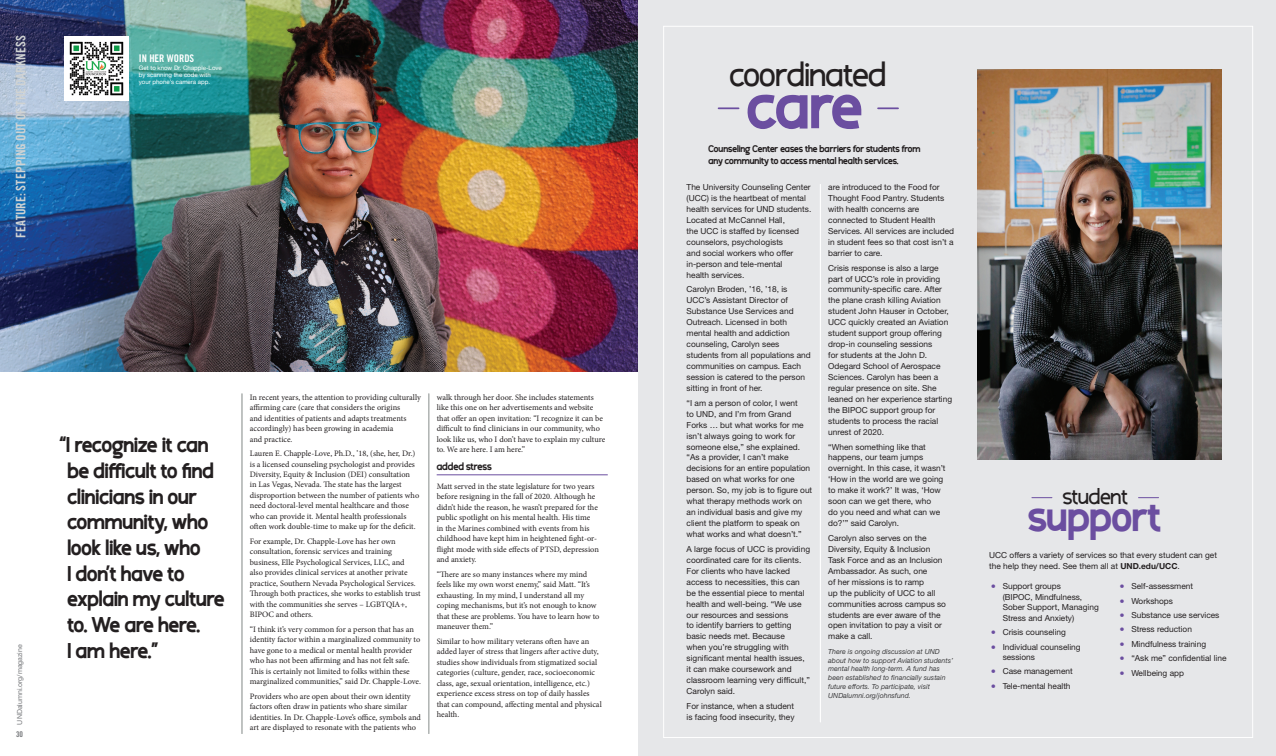
<style>
.page{position:relative;width:1276px;height:756px;background:#fff}
.page>*{position:absolute;margin:0;border:0;box-sizing:border-box;transform-origin:0 0}
.t1{font:64.23px "Viable Logic";color:#6b4ea0}
.t2{font:41.91px "Viable Logic";color:#6b4ea0}
.t3{font:100 35.96px "Viable Logic";color:#231f20}
.t4{font:100 23.45px "Viable Logic";color:#231f20}
.t5{font:21.44px/25.7px "Viable Logic";color:#231f20}
.t6{font:13.12px "Trade Gothic LT Pro Bd Cn 20";letter-spacing:.01em;color:#d0d3d3}
.t7{font:10.5px "Viable Logic";color:#231f20}
.t8{font:10.5px "Trade Gothic LT Pro Bd Cn 20";color:#fff}
.t9{font:9.62px/11.4px "Viable Logic";color:#231f20}
.t10{font:8.31px/10.9px "Helvetica Neue LT Pro";color:#231f20}
.t11{font:8.31px/10.5px "Minion Pro";color:#231f20}
.t12{font:7.88px "Trade Gothic LT Pro Bd Cn 20";color:#76787b}
.t13{font:italic 7px/8.8px "Helvetica Neue LT Pro";color:#3e3e3f}
.t14{font:7px "Helvetica Neue LT Pro";color:#76787b}
.t15{font:6.12px/7px "Helvetica Neue";color:#fff}
.s1{font-weight:700}
.s2{font-family:"Helvetica Neue";color:#6b4ea0}
</style>
<div class="page">
<div style="left:638px;top:0;width:638px;height:756px;background:#e6e7e9"></div>
<img style="left:977px;top:69px;width:245px;height:390px">
<img style="left:0;top:0;width:638px;height:372px">
<img style="left:64px;top:37px;width:64px;height:63px">
<hr style="left:437px;top:474px;width:171px;height:1px;background:#6b4ea0">
<hr style="left:242px;top:394px;width:1px;height:340px;background:#abafae">
<hr style="left:429px;top:394px;width:1px;height:340px;background:#abafae">
<hr style="left:820px;top:184px;width:1px;height:538px;background:#fff">
<hr style="left:718px;top:107px;width:20px;height:2px;background:#6b4ea0">
<hr style="left:878px;top:107px;width:20px;height:2px;background:#6b4ea0">
<svg style="left:1032px;top:497px;width:20px;height:1px"></svg>
<svg style="left:1138px;top:497px;width:20px;height:1px"></svg>
<h3 class="t6" style="left:13px;top:238px;width:205px;rotate:-90deg">FEATURE: STEPPING OUT OF THE DARKNESS</h3>
<p class="t8" style="left:139px;top:52px;width:57px">IN HER WORDS</p>
<p class="t15" style="left:139px;top:65px;width:85px">Get to know Dr. Chapple-Love by scanning the code with your phone’s camera app.</p>
<p class="t14" style="left:15px;top:724px;width:82px;rotate:-90deg">UNDalumni.org/magazine</p>
<p class="t12" style="left:16px;top:730px;width:8px">30</p>
<h3 class="t5" style="left:67px;top:433px;width:158px;text-indent:-8px">“I recognize it can be difficult to find clinicians in our community, who look like us, who<br>I don’t have to explain my culture to. We are here.<br>I am here.”</h3>
<p class="t11" style="left:250px;top:392px;width:173px">In recent years, the attention to providing culturally affirming care (care that considers the origins<br>and identities of patients and adapts treatments accordingly) has been growing in academia<br>and practice.</p>
<p class="t11" style="left:250px;top:448px;width:171px">Lauren E. Chapple-Love, Ph.D., ’18, (she, her, Dr.) is a licensed counseling psychologist and provides Diversity, Equity &amp; Inclusion (DEI) consultation<br>in Las Vegas, Nevada. The state has the largest disproportion between the number of patients who need doctoral-level mental healthcare and those who can provide it. Mental health professionals often work double-time to make up for the deficit.</p>
<p class="t11" style="left:250px;top:536px;width:172px">For example, Dr. Chapple-Love has her own consultation, forensic services and training business, Elle Psychological Services, LLC, and<br>also provides clinical services at another private practice, Southern Nevada Psychological Services.<br>Through both practices, she works to establish trust with the communities she serves – LGBTQIA+, BIPOC and others.</p>
<p class="t11" style="left:250px;top:624px;width:173px">“I think it’s very common for a person that has an identity factor within a marginalized community to have gone to a medical or mental health provider who has not been affirming and has not felt safe.<br>This is certainly not limited to folks within these marginalized communities,” said Dr. Chapple-Love.</p>
<p class="t11" style="left:250px;top:691px;width:173px">Providers who are open about their own identity factors often draw in patients who share similar identities. In Dr. Chapple-Love’s office, symbols and art are displayed to resonate with the patients who</p>
<p class="t11" style="left:437px;top:392px;width:170px">walk through her door. She includes statements like this one on her advertisements and website that offer an open invitation: “I recognize it can be difficult to find clinicians in our community, who look like us, who I don’t have to explain my culture to. We are here. I am here.”</p>
<p class="t7" style="left:437px;top:461px;width:57px">added stress</p>
<p class="t11" style="left:437px;top:481px;width:164px">Matt served in the state legislature for two years before resigning in the fall of 2020. Although he didn’t hide the reason, he wasn’t prepared for the public spotlight on his mental health. His time in the Marines combined with events from his childhood have kept him in heightened fight-or&shy;flight mode with side effects of PTSD, depression and anxiety.</p>
<p class="t11" style="left:437px;top:569px;width:164px">“There are so many instances where my mind feels like my own worst enemy,” said Matt. “It’s exhausting. In my mind, I understand all my coping mechanisms, but it’s not enough to know that these are problems. You have to learn how to maneuver them.”</p>
<p class="t11" style="left:437px;top:636px;width:167px">Similar to how military veterans often have an added layer of stress that lingers after active duty, studies show individuals from stigmatized social categories (culture, gender, race, socioeconomic class, age, sexual orientation, intelligence, etc.) experience excess stress on top of daily hassles that can compound, affecting mental and physical health.</p>
<h3 class="t3" style="left:730px;top:55px;width:158px">coordinated</h3>
<h1 class="t1" style="left:747px;top:71px;width:117px">care</h1>
<p class="t9" style="left:708px;top:144px;width:213px">Counseling Center eases the barriers for students from any community to access mental health services.</p>
<p class="t10" style="left:686px;top:181px;width:126px">The University Counseling Center (UCC) is the heartbeat of mental health services for UND students.<br>Located at McCannel Hall,<br>the UCC is staffed by licensed counselors, psychologists<br>and social workers who offer in-person and tele-mental<br>health services.</p>
<p class="t10" style="left:686px;top:284px;width:126px">Carolyn Broden, ’16, ’18, is<br>UCC’s Assistant Director of<br>Substance Use Services and<br>Outreach. Licensed in both mental health and addiction counseling, Carolyn sees students from all populations and communities on campus. Each session is catered to the person sitting in front of her.</p>
<p class="t10" style="left:686px;top:397px;width:127px">“I am a person of color, I went<br>to UND, and I’m from Grand<br>Forks … but what works for me isn’t always going to work for someone else,” she explained. “As a provider, I can’t make decisions for an entire population based on what works for one person. So, my job is to figure out what therapy methods work on an individual basis and give my client the platform to speak on what works and what doesn’t.”</p>
<p class="t10" style="left:686px;top:543px;width:125px">A large focus of UCC is providing coordinated care for its clients.<br>For clients who have lacked access to necessities, this can be the essential piece to mental health and well-being. “We use our resources and sessions<br>to identify barriers to getting basic needs met. Because<br>when you’re struggling with significant mental health issues, it can make coursework and classroom learning very difficult,”<br>Carolyn said.</p>
<p class="t10" style="left:686px;top:700px;width:109px">For instance, when a student is facing food insecurity, they</p>
<p class="t10" style="left:828px;top:181px;width:127px">are introduced to the Food for<br>Thought Food Pantry. Students with health concerns are connected to Student Health<br>Services. All services are included in student fees so that cost isn’t a barrier to care.</p>
<p class="t10" style="left:828px;top:262px;width:125px">Crisis response is also a large part of UCC’s role in providing community-specific care. After the plane crash killing Aviation student John Hauser in October,<br>UCC quickly created an Aviation student support group offering drop-in counseling sessions<br>for students at the John D.<br>Odegard School of Aerospace<br>Sciences. Carolyn has been a regular presence on site. She leaned on her experience starting the BIPOC support group for students to process the racial unrest of 2020.</p>
<p class="t10" style="left:828px;top:441px;width:119px">“When something like that happens, our team jumps overnight. In this case, it wasn’t ‘How in the world are we going to make it work?’ It was, ‘How soon can we get there, who<br>do you need and what can we do?’” said Carolyn.</p>
<p class="t10" style="left:828px;top:532px;width:119px">Carolyn also serves on the<br>Diversity, Equity &amp; Inclusion<br>Task Force and as an Inclusion<br>Ambassador. As such, one<br>of her missions is to ramp<br>up the publicity of UCC to all communities across campus so students are ever aware of the open invitation to pay a visit or make a call.</p>
<p class="t13" style="left:828px;top:647px;width:126px">There is ongoing discussion at UND about how to support Aviation students’ mental health long-term. A fund has been established to financially sustain future efforts. To participate, visit UNDalumni.org/johnsfund.</p>
<h3 class="t4" style="left:1063px;top:484px;width:66px">student</h3>
<h2 class="t2" style="left:1028px;top:494px;width:134px">support</h2>
<p class="t10" style="left:989px;top:549px;width:229px">UCC offers a variety of services so that every student can get the help they need. See them all at <span class="s1">UND.edu/UCC</span>.</p>
<p class="t10" style="left:1002px;top:581px;width:98px;line-height:10.5px;text-indent:-12px"><span class="s2">●</span> Support groups<br>(BIPOC, Mindfulness,<br>Sober Support, Managing<br>Stress and Anxiety)</p>
<p class="t10" style="left:991px;top:626px;width:77px"><span class="s2">●</span> Crisis counseling</p>
<p class="t10" style="left:1002px;top:641px;width:79px;line-height:10.5px;text-indent:-12px"><span class="s2">●</span> Individual counseling sessions</p>
<p class="t10" style="left:991px;top:666px;width:83px"><span class="s2">●</span> Case management</p>
<p class="t10" style="left:991px;top:680px;width:81px"><span class="s2">●</span> Tele-mental health</p>
<p class="t10" style="left:1119px;top:581px;width:75px"><span class="s2">●</span> Self-assessment</p>
<p class="t10" style="left:1119px;top:595px;width:55px"><span class="s2">●</span> Workshops</p>
<p class="t10" style="left:1119px;top:609px;width:101px"><span class="s2">●</span> Substance use services</p>
<p class="t10" style="left:1119px;top:624px;width:74px"><span class="s2">●</span> Stress reduction</p>
<p class="t10" style="left:1119px;top:638px;width:88px"><span class="s2">●</span> Mindfulness training</p>
<p class="t10" style="left:1119px;top:653px;width:108px"><span class="s2">●</span> “Ask me” confidential line</p>
<p class="t10" style="left:1119px;top:667px;width:66px"><span class="s2">●</span> Wellbeing app</p>
</div>
